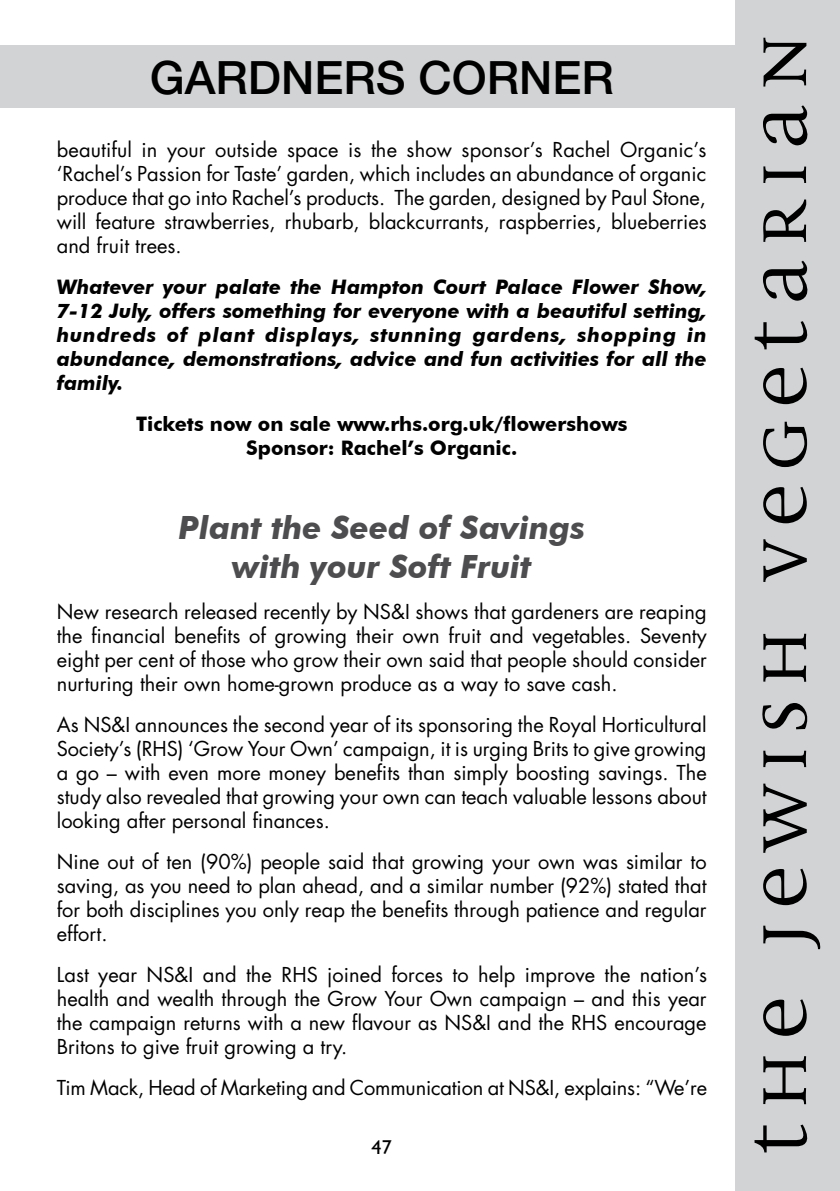
<style>
.page{position:relative;width:840px;height:1191px;background:#fff}
.page>*{position:absolute;margin:0;border:0;box-sizing:border-box;transform-origin:0 0}
.t1{font:500 46px "Helvetica Neue";color:#000}
.t2{font:italic 700 32px/38.4px "Futura BT";color:#4d4d4f;text-align:center}
.t3{font:20px/24px "Futura";color:#000;text-align:justify}
.t4{font:italic 700 20px/24px "Futura BT";color:#000;text-align:justify}
.t5{font:700 20px/24px "Futura BT";color:#000;text-align:center}
.t6{font:20px "Gill Sans";color:#000}
</style>
<div class="page">
<div style="left:0;top:45px;width:839px;height:63px;background:#d1d3d4"></div>
<div style="left:734px;top:0;width:105px;height:1191px;background:#d1d3d4"></div>
<svg style="left:754px;top:1124px;width:54px;height:28px"></svg>
<svg style="left:763px;top:1056px;width:42px;height:48px"></svg>
<svg style="left:763px;top:999px;width:44px;height:36px"></svg>
<svg style="left:763px;top:925px;width:58px;height:24px"></svg>
<svg style="left:763px;top:868px;width:44px;height:37px"></svg>
<svg style="left:763px;top:783px;width:43px;height:70px"></svg>
<svg style="left:763px;top:750px;width:42px;height:17px"></svg>
<svg style="left:762px;top:703px;width:46px;height:26px"></svg>
<svg style="left:763px;top:634px;width:42px;height:48px"></svg>
<svg style="left:763px;top:539px;width:43px;height:43px"></svg>
<svg style="left:763px;top:487px;width:44px;height:36px"></svg>
<svg style="left:763px;top:422px;width:43px;height:45px"></svg>
<svg style="left:763px;top:368px;width:44px;height:36px"></svg>
<svg style="left:754px;top:321px;width:54px;height:28px"></svg>
<svg style="left:763px;top:261px;width:45px;height:40px"></svg>
<svg style="left:763px;top:199px;width:43px;height:43px"></svg>
<svg style="left:763px;top:166px;width:42px;height:17px"></svg>
<svg style="left:763px;top:105px;width:45px;height:41px"></svg>
<svg style="left:763px;top:38px;width:43px;height:49px"></svg>
<h1 class="t1" style="left:150px;top:50px;width:33px">GARDNERS</h1>
<h1 class="t1" style="left:418px;top:50px;width:34px">CORNER</h1>
<p class="t3" style="left:57px;top:138px;width:651px">beautiful in your outside space is the show sponsor’s Rachel Organic’s ‘Rachel’s Passion for Taste’ garden, which includes an abundance of organic produce that go into Rachel’s products. The garden, designed by Paul Stone, will feature strawberries, rhubarb, blackcurrants, raspberries, blueberries and fruit trees.</p>
<p class="t4" style="left:57px;top:275px;width:651px">Whatever your palate the Hampton Court Palace Flower Show, 7-12 July, offers something for everyone with a beautiful setting, hundreds of plant displays, stunning gardens, shopping in abundance, demonstrations, advice and fun activities for all the family.</p>
<p class="t5" style="left:136px;top:412px;width:492px">Tickets now on sale www.rhs.org.uk/flowershows<br>Sponsor: Rachel’s Organic.</p>
<h2 class="t2" style="left:178px;top:508px;width:408px">Plant the Seed of Savings with your Soft Fruit</h2>
<p class="t3" style="left:57px;top:599px;width:651px">New research released recently by NS&amp;I shows that gardeners are reaping the financial benefits of growing their own fruit and vegetables. Seventy eight per cent of those who grow their own said that people should consider nurturing their own home-grown produce as a way to save cash.</p>
<p class="t3" style="left:57px;top:712px;width:651px">As NS&amp;I announces the second year of its sponsoring the Royal Horticultural Society’s (RHS) ‘Grow Your Own’ campaign, it is urging Brits to give growing a go – with even more money benefits than simply boosting savings. The study also revealed that growing your own can teach valuable lessons about looking after personal finances.</p>
<p class="t3" style="left:57px;top:849px;width:651px">Nine out of ten (90%) people said that growing your own was similar to saving, as you need to plan ahead, and a similar number (92%) stated that for both disciplines you only reap the benefits through patience and regular effort.</p>
<p class="t3" style="left:57px;top:962px;width:651px">Last year NS&amp;I and the RHS joined forces to help improve the nation’s health and wealth through the Grow Your Own campaign – and this year the campaign returns with a new flavour as NS&amp;I and the RHS encourage Britons to give fruit growing a try.</p>
<p class="t3" style="left:57px;top:1075px;width:651px">Tim Mack, Head of Marketing and Communication at NS&amp;I, explains: “We’re</p>
<p class="t6" style="left:371px;top:1135px;width:21px">47</p>
</div>
